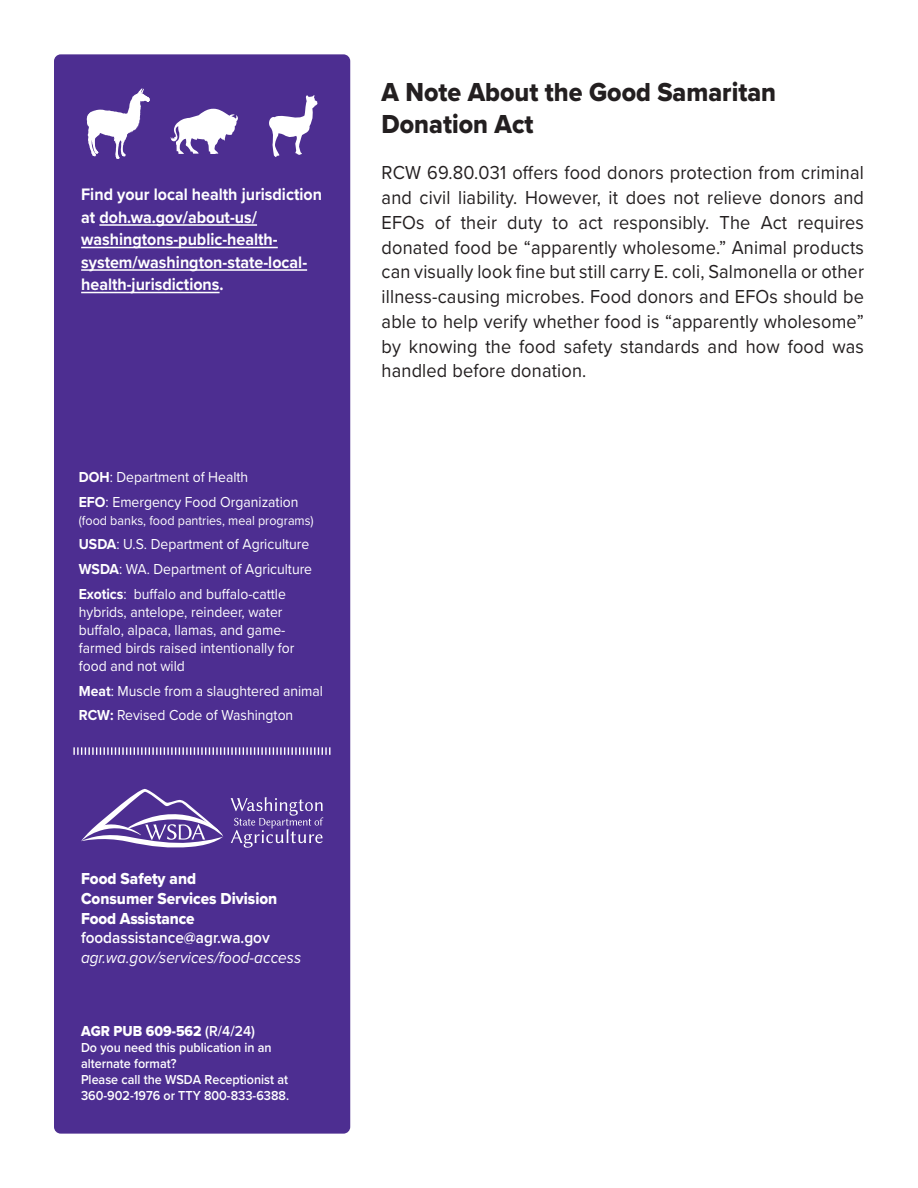
<style>
.page{position:relative;width:918px;height:1188px;background:#fff}
.page>*{position:absolute;margin:0;border:0;box-sizing:border-box;transform-origin:0 0}
.t1{font:27px/32.4px "Proxima Nova Extrabld";color:#231f20;scale:.93 1}
.t2{font:19.5px/24.8px "Proxima Nova";letter-spacing:.01em;color:#231f20;text-align:justify;scale:.93 1}
.t3{font:700 17.25px/22.5px "Proxima Nova";color:#fff;scale:.93 1}
.t4{font:16.5px/19.8px "Proxima Nova Extrabld";color:#fff;scale:.93 1}
.t5{font:italic 16.5px "Proxima Nova";color:#fff;scale:.93 1}
.t6{font:600 16.5px "Proxima Nova";color:#fff;scale:.93 1}
.t7{font:15px/24.8px "Proxima Nova";color:#fff;scale:.93 1}
.t8{font:15px "Proxima Nova Extrabld";color:#fff;scale:.93 1}
.t9{font:600 13.5px/16px "Proxima Nova";color:#fff;scale:.93 1}
.t10{font:13.5px "Proxima Nova";color:#fff;scale:.93 1}
.s1{font-weight:700}
.s2{font-family:"Proxima Nova";font-weight:600}
</style>
<div class="page">
<div style="left:54px;top:54px;width:296px;height:1080px;background:#4d2e91;border-radius:7px"></div>
<svg style="left:73px;top:747px;width:257px;height:8px"></svg>
<svg style="left:269px;top:95px;width:49px;height:62px"></svg>
<svg style="left:171px;top:109px;width:67px;height:45px"></svg>
<svg style="left:87px;top:88px;width:63px;height:71px"></svg>
<hr style="left:99px;top:224px;width:158px;height:2px;background:#fff">
<hr style="left:81px;top:247px;width:197px;height:1px;background:#fff">
<hr style="left:81px;top:269px;width:226px;height:2px;background:#fff">
<hr style="left:81px;top:292px;width:139px;height:1px;background:#fff">
<svg style="left:81px;top:789px;width:142px;height:59px"></svg>
<svg style="left:231px;top:797px;width:92px;height:51px"></svg>
<p class="t3" style="left:81px;top:183px;width:260px">Find your local health jurisdiction at doh.wa.gov/about-us/ washingtons-public-health&shy;system/washington-state-local&shy;health-jurisdictions.</p>
<p class="t7" style="left:79px;top:464px;width:238px"><span class="s1">DOH</span>: Department of Health<br><span class="s1">EFO</span>: Emergency Food Organization</p>
<p class="t10" style="left:79px;top:510px;width:254px">(food banks, food pantries, meal programs)</p>
<p class="t7" style="left:79px;top:531px;width:252px"><span class="s1">USDA</span>: U.S. Department of Agriculture<br><span class="s1">WSDA</span>: WA. Department of Agriculture<br><span class="s1">Exotics</span>: buffalo and buffalo-cattle</p>
<p class="t7" style="left:79px;top:602px;width:233px;line-height:18px">hybrids, antelope, reindeer, water buffalo, alpaca, llamas, and game&shy;farmed birds raised intentionally for food and not wild</p>
<p class="t7" style="left:79px;top:678px;width:264px"><span class="s1">Meat</span>: Muscle from a slaughtered animal<br><span class="s1">RCW:</span> Revised Code of Washington</p>
<h1 class="t1" style="left:382px;top:75px;width:426px">A Note About the Good Samaritan<br>Donation Act</h1>
<p class="t2" style="left:382px;top:160px;width:520px">RCW 69.80.031 offers food donors protection from criminal and civil liability. However, it does not relieve donors and EFOs of their duty to act responsibly. The Act requires donated food be “apparently wholesome.” Animal products can visually look fine but still carry E. coli, Salmonella or other illness-causing microbes. Food donors and EFOs should be able to help verify whether food is “apparently wholesome” by knowing the food safety standards and how food was handled before donation.</p>
<p class="t4" style="left:81px;top:868px;width:213px">Food Safety and<br>Consumer Services Division<br>Food Assistance</p>
<p class="t6" style="left:81px;top:926px;width:204px">foodassistance@agr.wa.gov</p>
<p class="t5" style="left:81px;top:945px;width:238px">agr.wa.gov/services/food-access</p>
<p class="t8" style="left:81px;top:1020px;width:189px">AGR PUB 609-562 <span class="s2">(R/4/24)</span></p>
<p class="t9" style="left:81px;top:1039px;width:225px">Do you need this publication in an alternate format?<br>Please call the WSDA Receptionist at<br>360-902-1976 or TTY 800-833-6388.</p>
</div>
